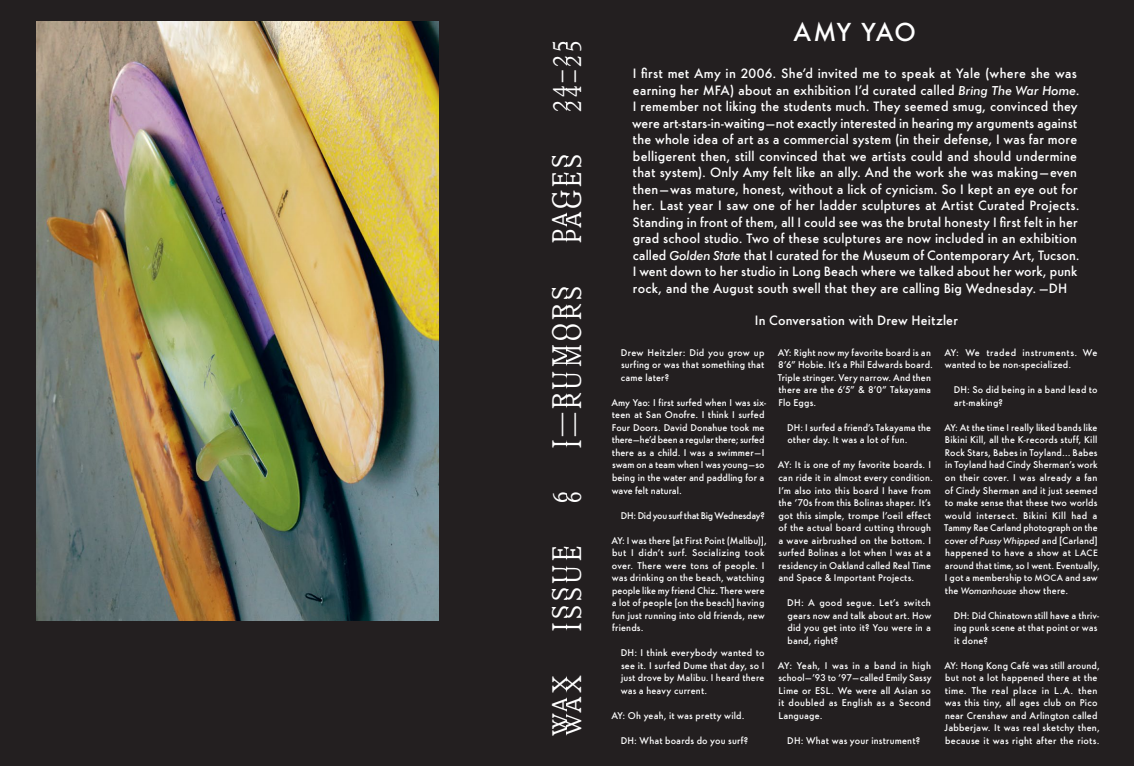
<style>
.page{position:relative;width:1134px;height:766px;background:#fff}
.page>*{position:absolute;margin:0;border:0;box-sizing:border-box;transform-origin:0 0}
.t1{font:500 24px "LK Futura 1.0";color:#fff}
.t2{font:23px "Italian Old Style MT Std";letter-spacing:.15em;color:#fff}
.t3{font:500 12.5px/16.5px "LK Futura 1.0";letter-spacing:.01em;color:#fff}
.t4{font:500 9px/12.5px "LK Futura 1.0";letter-spacing:.015em;color:#fff}
.t5{font:500 9px "LK Futura 1.0";letter-spacing:-.02em;color:#fff}
.s1{font-family:"Futura BT";font-style:italic}
.s2{font-size:8.5px}
</style>
<div class="page">
<div style="left:0;top:0;width:1134px;height:765px;background:#231f20"></div>
<img style="left:36px;top:22px;width:403px;height:598px">
<h2 class="t2" style="left:546px;top:112px;width:73px;rotate:-90deg">24–25</h2>
<h2 class="t2" style="left:559px;top:112px;width:73px;rotate:-90deg">24–25</h2>
<h2 class="t2" style="left:546px;top:243px;width:90px;rotate:-90deg">Pages</h2>
<h2 class="t2" style="left:559px;top:243px;width:90px;rotate:-90deg">Pages</h2>
<h2 class="t2" style="left:546px;top:449px;width:164px;rotate:-90deg">I—rumors</h2>
<h2 class="t2" style="left:559px;top:449px;width:164px;rotate:-90deg">I—rumors</h2>
<h2 class="t2" style="left:546px;top:503px;width:13px;rotate:-90deg">6</h2>
<h2 class="t2" style="left:559px;top:503px;width:13px;rotate:-90deg">6</h2>
<h2 class="t2" style="left:546px;top:632px;width:87px;rotate:-90deg">issue</h2>
<h2 class="t2" style="left:559px;top:632px;width:87px;rotate:-90deg">issue</h2>
<h2 class="t2" style="left:546px;top:735px;width:63px;rotate:-90deg">Wax</h2>
<h2 class="t2" style="left:559px;top:735px;width:63px;rotate:-90deg">Wax</h2>
<h1 class="t1" style="left:793px;top:17px;width:103px">Amy Yao</h1>
<p class="t3" style="left:632px;top:65px;width:449px">I first met Amy in 2006. She’d invited me to speak at Yale (where she was earning her MFA) about an exhibition I’d curated called <span class="s1">Bring The War Home</span>.<br>I remember not liking the students much. They seemed smug, convinced they were art-stars-in-waiting—not exactly interested in hearing my arguments against the whole idea of art as a commercial system (in their defense, I was far more belligerent then, still convinced that we artists could and should undermine that system). Only Amy felt like an ally. And the work she was making—even then—was mature, honest, without a lick of cynicism. So I kept an eye out for her. Last year I saw one of her ladder sculptures at Artist Curated Projects.<br>Standing in front of them, all I could see was the brutal honesty I first felt in her grad school studio. Two of these sculptures are now included in an exhibition called <span class="s1">Golden State</span> that I curated for the Museum of Contemporary Art, Tucson.<br>I went down to her studio in Long Beach where we talked about her work, punk rock, and the August south swell that they are calling Big Wednesday. —DH</p>
<h3 class="t3" style="left:755px;top:312px;width:205px">In Conversation with Drew Heitzler</h3>
<p class="t4" style="left:621px;top:346px;width:145px;text-align:justify">Drew Heitzler: Did you grow up surfing or was that something that came later?</p>
<p class="t4" style="left:611px;top:396px;width:156px">Amy Yao: I first surfed when I was six&shy;teen at San Onofre. I think I surfed<br>Four Doors. David Donahue took me there—he’d been a regular there; surfed there as a child. I was a swimmer—I swam on a team when I was young—so being in the water and paddling for a wave felt natural.</p>
<p class="t5" style="left:621px;top:509px;width:146px">DH: Did you surf that Big Wednesday?</p>
<p class="t4" style="left:611px;top:533px;width:157px">AY: I was there [at First Point (Malibu)], but I didn’t surf. Socializing took over. There were tons of people. I was drinking on the beach, watching people like my friend Chiz. There were a lot of people [on the beach] having fun just running into old friends, new friends.</p>
<p class="t4" style="left:621px;top:646px;width:145px;text-align:justify">DH: I think everybody wanted to see it. I surfed Dume that day, so I just drove by Malibu. I heard there was a heavy current.</p>
<p class="t4" style="left:611px;top:708px;width:135px">AY: Oh yeah, it was pretty wild.</p>
<p class="t4" style="left:621px;top:733px;width:129px">DH: What boards do you surf?</p>
<p class="t4" style="left:778px;top:346px;width:157px">AY: Right now my favorite board is an<br>8’6” Hobie. It’s a Phil Edwards board.<br>Triple stringer. Very narrow. And then there are the 6’5” &amp; 8’0” Takayama<br>Flo Eggs.</p>
<p class="t4" style="left:787px;top:421px;width:145px">DH: I surfed a friend’s Takayama the other day. It was a lot of fun.</p>
<p class="t4" style="left:778px;top:458px;width:157px">AY: It is one of my favorite boards. I can ride it in almost every condition.<br>I’m also into this board I have from the ‘70s from this Bolinas shaper. It’s got this simple, trompe l’oeil effect of the actual board cutting through a wave airbrushed on the bottom. I surfed Bolinas a lot when I was at a residency in Oakland called Real Time and Space &amp; Important Projects.</p>
<p class="t4" style="left:787px;top:596px;width:146px;text-align:justify">DH: A good segue. Let’s switch gears now and talk about art. How did you get into it? You were in a band, right?</p>
<p class="t4" style="left:778px;top:658px;width:155px;text-align:justify">AY: Yeah, I was in a band in high school—’93 to ‘97—called Emily Sassy Lime or ESL. We were all Asian so it doubled as English as a Second Language.</p>
<p class="t4" style="left:787px;top:733px;width:134px">DH: What was your instrument?</p>
<p class="t4" style="left:944px;top:346px;width:155px">AY: We traded instruments. We wanted to be non-specialized.</p>
<p class="t4" style="left:954px;top:383px;width:145px">DH: So did being in a band lead to art-making?</p>
<p class="t4" style="left:944px;top:421px;width:157px">AY: At the time I really liked bands like Bikini Kill, all the K-records stuff, Kill Rock Stars, Babes in Toyland… Babes in Toyland had Cindy Sherman’s work on their cover. I was already a fan of Cindy Sherman and it just seemed to make sense that these two worlds would intersect. Bikini Kill had a Tammy Rae Carland photograph on the cover of <span class="s1">Pussy Whipped</span> and [Carland] happened to have a show at <span class="s2">LACE </span>around that time, so I went. Eventually, I got a membership to <span class="s2">MOCA</span> and saw the <span class="s1">Womanhouse</span> show there.</p>
<p class="t4" style="left:954px;top:608px;width:147px">DH: Did Chinatown still have a thriv&shy;ing punk scene at that point or was it done?</p>
<p class="t4" style="left:944px;top:658px;width:157px">AY: Hong Kong Café was still around, but not a lot happened there at the time. The real place in L.A. then was this tiny, all ages club on Pico near Crenshaw and Arlington called Jabberjaw. It was real sketchy then, because it was right after the riots.</p>
</div>
